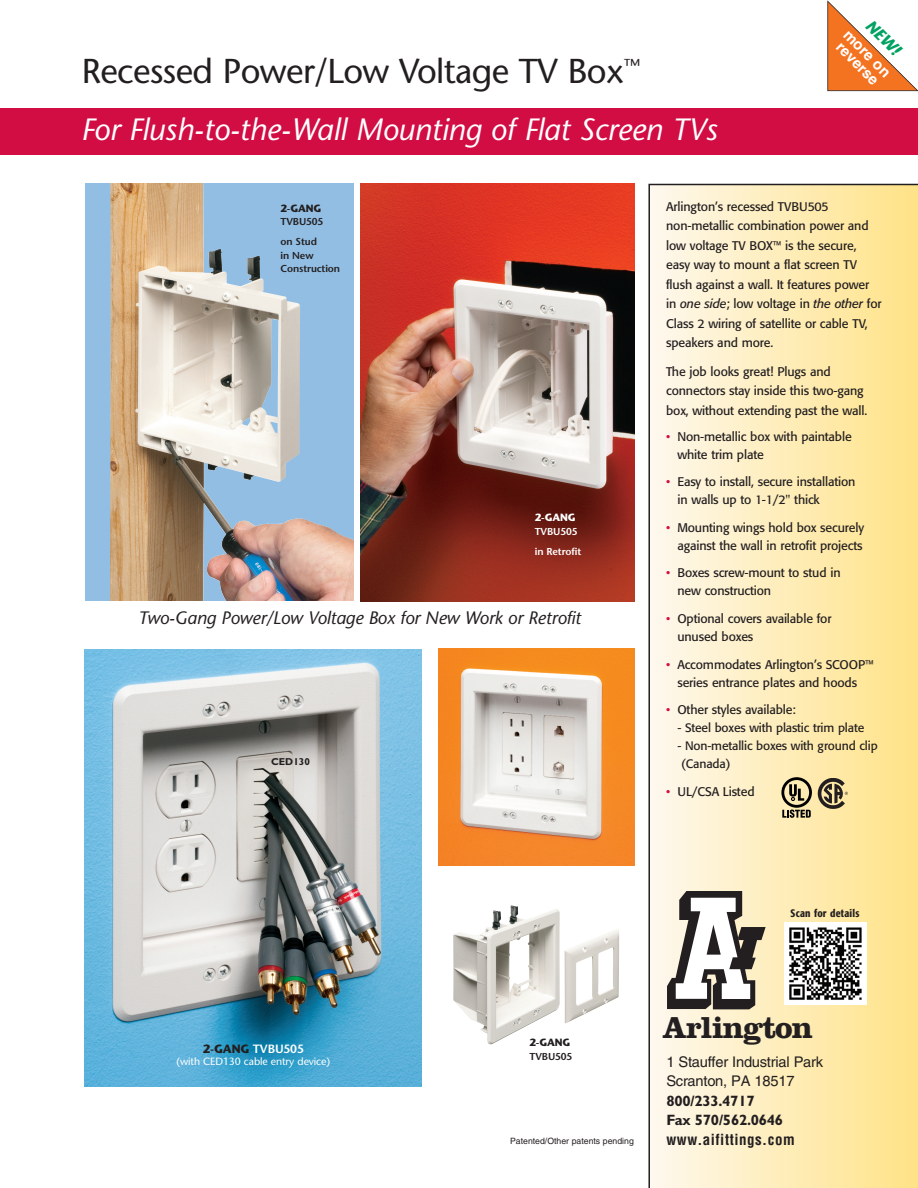
<style>
.page{position:relative;width:918px;height:1188px;background:#fff}
.page>*{position:absolute;margin:0;border:0;box-sizing:border-box;transform-origin:0 0}
.t1{font:34.5px "Stone Sans";letter-spacing:-.015em;color:#231f20}
.t2{font:700 31.5px "Clarendon";letter-spacing:-.035em;color:#231f20}
.t3{font:italic 30.75px "Stone Sans";letter-spacing:-.005em;color:#fff}
.t4{font:italic 18px "Stone Sans";letter-spacing:-.01em;color:#231f20}
.t5{font:italic 700 16.5px "Stone Sans";color:#00a261}
.t6{font:700 15px/19.5px "Gill Sans";letter-spacing:-.015em;color:#231f20}
.t7{font:700 condensed 15px "Helvetica";letter-spacing:.035em;color:#231f20}
.t8{font:700 15px/13.5px "Helvetica";color:#fff}
.t9{font:14.7px/19.5px "Helvetica";letter-spacing:-.015em;color:#231f20}
.t10{font:12.45px/19.5px "Formata";letter-spacing:-.01em;color:#231f20}
.t11{font:12.15px/18px "Formata";letter-spacing:-.01em;color:#231f20}
.t12{font:600 12px "Stone Sans";letter-spacing:-.01em;color:#fff}
.t13{font:500 condensed 10.8px "Formata";letter-spacing:.02em;color:#231f20}
.t14{font:10.5px "Stone Sans";letter-spacing:-.01em;color:#fff}
.t15{font:700 10.5px "Stone Sans";letter-spacing:-.015em;color:#231f20}
.t16{font:700 10.5px "Stone Sans";color:#fff}
.t17{font:600 10.05px/20px "Stone Sans";letter-spacing:-.01em;color:#231f20}
.t18{font:600 10.05px/20px "Stone Sans";letter-spacing:-.01em;color:#fff}
.t19{font:700 10.05px "Gill Sans";color:#231f20}
.t20{font:8.7px "Helvetica";color:#231f20}
.s1{font-style:italic}
.s2{color:#d20d44}
.s3{font-weight:700;color:#231f20}
</style>
<div class="page">
<svg style="left:648px;top:184px;width:270px;height:1004px"></svg>
<div style="left:0;top:109px;width:918px;height:46px;background:#d20d44"></div>
<svg style="left:827px;top:0;width:91px;height:92px"></svg>
<svg style="left:667px;top:891px;width:99px;height:118px"></svg>
<img style="left:784px;top:923px;width:83px;height:82px">
<img style="left:361px;top:184px;width:274px;height:418px">
<div style="left:86px;top:183px;width:268px;height:418px;background:#92bee4"></div>
<img style="left:110px;top:183px;width:244px;height:418px">
<img style="left:816px;top:778px;width:32px;height:31px">
<svg style="left:781px;top:777px;width:31px;height:41px"></svg>
<img style="left:438px;top:648px;width:196px;height:217px">
<img style="left:85px;top:649px;width:337px;height:437px">
<img style="left:453px;top:905px;width:166px;height:140px">
<h1 class="t1" style="left:82px;top:58px;width:560px">Recessed Power/Low Voltage TV Box<sup>™</sup></h1>
<h3 class="t3" style="left:81px;top:118px;width:638px">For Flush-to-the-Wall Mounting of Flat Screen TVs</h3>
<h3 class="t5" style="left:873px;top:18px;width:43px;rotate:45deg">NEW!</h3>
<p class="t8" style="left:851px;top:28px;width:61px;rotate:45deg">more on reverse</p>
<p class="t15" style="left:281px;top:204px;width:42px">2-GANG</p>
<p class="t17" style="left:281px;top:213px;width:44px">TVBU505 on Stud</p>
<p class="t17" style="left:281px;top:250px;width:61px;line-height:13.5px">in New<br>Construction</p>
<p class="t16" style="left:535px;top:514px;width:42px">2-GANG</p>
<p class="t18" style="left:535px;top:523px;width:48px">TVBU505 in Retrofit</p>
<h3 class="t4" style="left:138px;top:611px;width:444px">Two-Gang Power/Low Voltage Box for New Work or Retrofit</h3>
<p class="t19" style="left:271px;top:758px;width:40px">CED130</p>
<p class="t10" style="left:666px;top:198px;width:217px">Arlington’s recessed TVBU505 non-metallic combination power and low voltage TV BOX™ is the secure, easy way to mount a flat screen TV flush against a wall. It features power in <span class="s1">one side</span>; low voltage in <span class="s1">the other</span> for Class 2 wiring of satellite or cable TV, speakers and more.</p>
<p class="t10" style="left:666px;top:363px;width:203px">The job looks great! Plugs and connectors stay inside this two-gang box, without extending past the wall.</p>
<p class="t10" style="left:677px;top:429px;width:176px;line-height:18px;text-indent:-11px"><span class="s2">•</span> Non-metallic box with paintable white trim plate</p>
<p class="t10" style="left:677px;top:474px;width:180px;line-height:18px;text-indent:-11px"><span class="s2">•</span> Easy to install, secure installation in walls up to 1-1/2" thick</p>
<p class="t10" style="left:666px;top:519px;width:199px;line-height:18px;text-align:right"><span class="s2">•</span> Mounting wings hold box securely against the wall in retrofit projects</p>
<p class="t10" style="left:677px;top:565px;width:165px;line-height:18px;text-indent:-11px"><span class="s2">•</span> Boxes screw-mount to stud in new construction</p>
<p class="t10" style="left:677px;top:611px;width:156px;line-height:18px;text-indent:-11px"><span class="s2">•</span> Optional covers available for unused boxes</p>
<p class="t10" style="left:666px;top:656px;width:209px;line-height:18px;text-align:center"><span class="s2">•</span> Accommodates Arlington’s SCOOP™ series entrance plates and hoods</p>
<p class="t10" style="left:666px;top:701px;width:131px"><span class="s2">•</span> Other styles available:</p>
<p class="t11" style="left:677px;top:720px;width:188px">- Steel boxes with plastic trim plate</p>
<p class="t11" style="left:681px;top:738px;width:198px;text-indent:-4px">- Non-metallic boxes with ground clip (Canada)</p>
<p class="t10" style="left:666px;top:783px;width:90px"><span class="s2">•</span> UL/CSA Listed</p>
<p class="t12" style="left:203px;top:1044px;width:103px"><span class="s3">2-GANG</span> TVBU505</p>
<p class="t14" style="left:177px;top:1057px;width:155px">(with CED130 cable entry device)</p>
<p class="t13" style="left:791px;top:909px;width:70px">Scan for details</p>
<p class="t15" style="left:530px;top:1039px;width:42px">2-GANG</p>
<p class="t17" style="left:530px;top:1048px;width:44px">TVBU505</p>
<p class="t20" style="left:510px;top:1138px;width:125px">Patented/Other patents pending</p>
<h2 class="t2" style="left:663px;top:1017px;width:152px">Arlington</h2>
<p class="t9" style="left:666px;top:1053px;width:158px">1 Stauffer Industrial Park<br>Scranton, PA 18517</p>
<p class="t6" style="left:666px;top:1092px;width:118px">800/233.4717<br>Fax 570/562.0646</p>
<p class="t7" style="left:666px;top:1131px;width:130px">www.aifittings.com</p>
</div>
